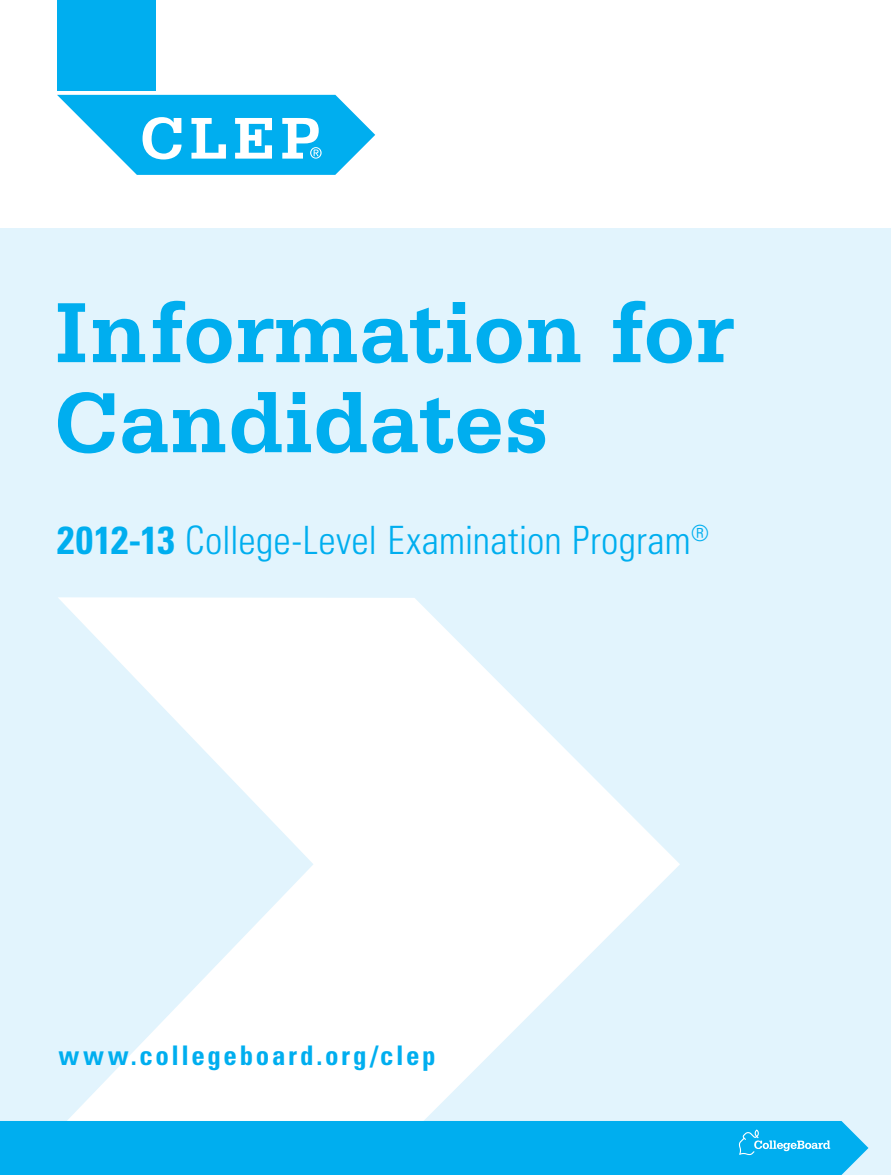
<style>
.page{position:relative;width:891px;height:1175px;background:#fff}
.page>*{position:absolute;margin:0;border:0;box-sizing:border-box;transform-origin:0 0}
.t1{font:700 90px/90px "Serifa Std";color:#00aeef}
.t2{font:300 condensed 39px "Univers LT Std";letter-spacing:.005em;color:#00aeef}
.t3{font:700 condensed 27px "Univers LT Std";letter-spacing:.095em;color:#00aeef}
.s1{font-weight:700}
</style>
<div class="page">
<div style="left:0;top:229px;width:891px;height:945px;background:#e2f4fd"></div>
<div style="left:57px;top:0;width:98px;height:90px;background:#00aeef"></div>
<svg style="left:57px;top:95px;width:318px;height:80px"></svg>
<svg style="left:58px;top:597px;width:622px;height:523px;fill:#fff"></svg>
<div style="left:0;top:1120px;width:868px;height:54px;background:#00aeef"></div>
<svg style="left:739px;top:1129px;width:91px;height:26px;background:#28baf1"></svg>
<h1 class="t1" style="left:54px;top:287px;width:682px">Information for<br>Candidates</h1>
<p class="t2" style="left:57px;top:517px;width:654px"><span class="s1">2012-13</span> College-Level Examination Program<sup>®</sup></p>
<p class="t3" style="left:59px;top:1039px;width:379px">www.collegeboard.org/clep</p>
</div>
